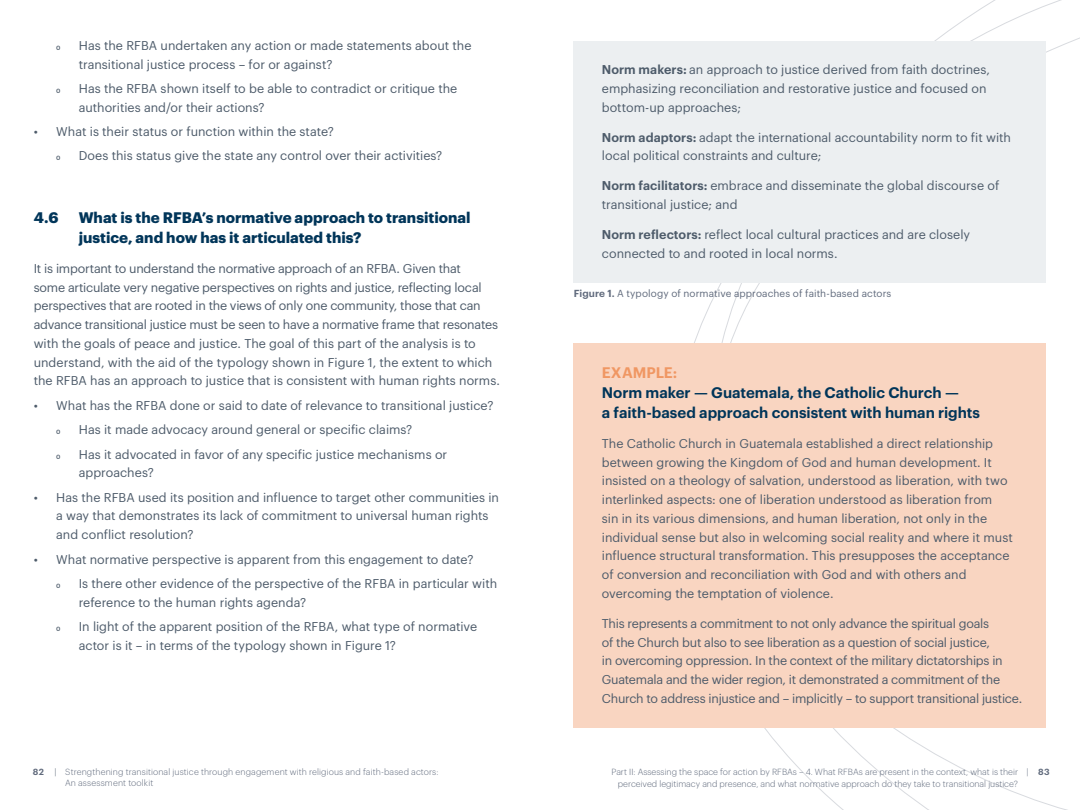
<style>
.page{position:relative;width:1080px;height:810px;background:#fff}
.page>*{position:absolute;margin:0;border:0;box-sizing:border-box;transform-origin:0 0}
.t1{font:700 15px/20px "Graphik";color:#003559}
.t2{font:600 15px/20px "Graphik";color:#003559}
.t3{font:600 15px "Graphik";color:#f09763}
.t4{font:12.5px/18.8px "Graphik";letter-spacing:-.005em;color:#4d5b6a}
.t5{font:10px "Graphik";letter-spacing:.01em;color:#616b7d}
.t6{font:300 8.75px/11.2px "Graphik";color:#616b7d;text-align:right}
.t7{font:300 8.75px "Graphik";letter-spacing:.02em;color:#616b7d}
.t8{font:600 8.75px "Graphik";color:#616b7d}
.s1{font-weight:600}
.s2{color:#4d5b6a}
.s3{font-weight:300}
</style>
<div class="page">
<div style="left:574px;top:41px;width:472px;height:95px;background:#eceff1"></div>
<div style="left:574px;top:109px;width:472px;height:76px;background:#eceff1"></div>
<div style="left:574px;top:158px;width:472px;height:76px;background:#eceff1"></div>
<div style="left:574px;top:206px;width:472px;height:77px;background:#eceff1"></div>
<div style="left:574px;top:343px;width:472px;height:385px;background:#f9d5c1"></div>
<p class="t4" style="left:56px;top:35px;width:6px">0</p>
<p class="t4" style="left:79px;top:35px;width:394px">Has the RFBA undertaken any action or made statements about the transitional justice process – for or against?</p>
<p class="t4" style="left:56px;top:78px;width:6px">0</p>
<p class="t4" style="left:79px;top:78px;width:380px">Has the RFBA shown itself to be able to contradict or critique the authorities and/or their actions?</p>
<p class="t4" style="left:56px;top:118px;width:279px;line-height:24.4px;text-indent:-22px">• What is their status or function within the state?<br>0</p>
<p class="t4" style="left:79px;top:145px;width:365px">Does this status give the state any control over their activities?</p>
<p class="t1" style="left:34px;top:206px;width:26px">4.6</p>
<p class="t1" style="left:79px;top:206px;width:393px">What is the RFBA’s normative approach to transitional justice, and how has it articulated this?</p>
<p class="t4" style="left:34px;top:258px;width:468px">It is important to understand the normative approach of an RFBA. Given that<br>some articulate very negative perspectives on rights and justice, reflecting local perspectives that are rooted in the views of only one community, those that can advance transitional justice must be seen to have a normative frame that resonates with the goals of peace and justice. The goal of this part of the analysis is to understand, with the aid of the typology shown in Figure 1, the extent to which the RFBA has an approach to justice that is consistent with human rights norms.</p>
<p class="t4" style="left:56px;top:392px;width:439px;line-height:24.4px;text-indent:-22px">• What has the RFBA done or said to date of relevance to transitional justice?<br>0</p>
<p class="t4" style="left:79px;top:419px;width:335px">Has it made advocacy around general or specific claims?</p>
<p class="t4" style="left:56px;top:444px;width:6px">0</p>
<p class="t4" style="left:79px;top:444px;width:370px">Has it advocated in favor of any specific justice mechanisms or approaches?</p>
<p class="t4" style="left:56px;top:487px;width:444px;text-indent:-22px">• Has the RFBA used its position and influence to target other communities in a way that demonstrates its lack of commitment to universal human rights and conflict resolution?</p>
<p class="t4" style="left:56px;top:546px;width:419px;line-height:24.4px;text-indent:-22px">• What normative perspective is apparent from this engagement to date?<br>0</p>
<p class="t4" style="left:79px;top:573px;width:420px">Is there other evidence of the perspective of the RFBA in particular with reference to the human rights agenda?</p>
<p class="t4" style="left:56px;top:616px;width:6px">0</p>
<p class="t4" style="left:79px;top:616px;width:400px">In light of the apparent position of the RFBA, what type of normative actor is it – in terms of the typology shown in Figure 1?</p>
<p class="t4" style="left:602px;top:59px;width:390px"><span class="s1">Norm makers:</span> an approach to justice derived from faith doctrines, emphasizing reconciliation and restorative justice and focused on bottom-up approaches;</p>
<p class="t4" style="left:602px;top:127px;width:411px"><span class="s1">Norm adaptors:</span> adapt the international accountability norm to fit with local political constraints and culture;</p>
<p class="t4" style="left:602px;top:175px;width:399px"><span class="s1">Norm facilitators:</span> embrace and disseminate the global discourse of transitional justice; and</p>
<p class="t4" style="left:602px;top:224px;width:370px"><span class="s1">Norm reflectors:</span> reflect local cultural practices and are closely connected to and rooted in local norms.</p>
<p class="t5" style="left:574px;top:286px;width:319px"><span class="s1">Figure 1.</span> A typology of normative approaches of faith-based actors</p>
<p class="t3" style="left:602px;top:361px;width:77px">EXAMPLE:</p>
<p class="t2" style="left:602px;top:381px;width:380px">Norm maker — Guatemala, the Catholic Church —<br>a faith-based approach consistent with human rights</p>
<p class="t4" style="left:602px;top:433px;width:412px">The Catholic Church in Guatemala established a direct relationship between growing the Kingdom of God and human development. It insisted on a theology of salvation, understood as liberation, with two interlinked aspects: one of liberation understood as liberation from<br>sin in its various dimensions, and human liberation, not only in the individual sense but also in welcoming social reality and where it must influence structural transformation. This presupposes the acceptance of conversion and reconciliation with God and with others and overcoming the temptation of violence.</p>
<p class="t4" style="left:602px;top:613px;width:422px">This represents a commitment to not only advance the spiritual goals<br>of the Church but also to see liberation as a question of social justice,<br>in overcoming oppression. In the context of the military dictatorships in Guatemala and the wider region, it demonstrated a commitment of the Church to address injustice and – implicitly – to support transitional justice.</p>
<p class="t8" style="left:33px;top:766px;width:13px">82</p>
<p class="t6" style="left:55px;top:766px;width:385px"><span class="s2">|</span> Strengthening transitional justice through engagement with religious and faith-based actors:</p>
<p class="t8" style="left:1027px;top:766px;width:25px"><span class="s3">|</span> 83</p>
<p class="t7" style="left:65px;top:777px;width:90px">An assessment toolkit</p>
<p class="t6" style="left:612px;top:766px;width:408px">Part II: Assessing the space for action by RFBAs – 4. What RFBAs are present in the context, what is their perceived legitimacy and presence, and what normative approach do they take to transitional justice?</p>
</div>
